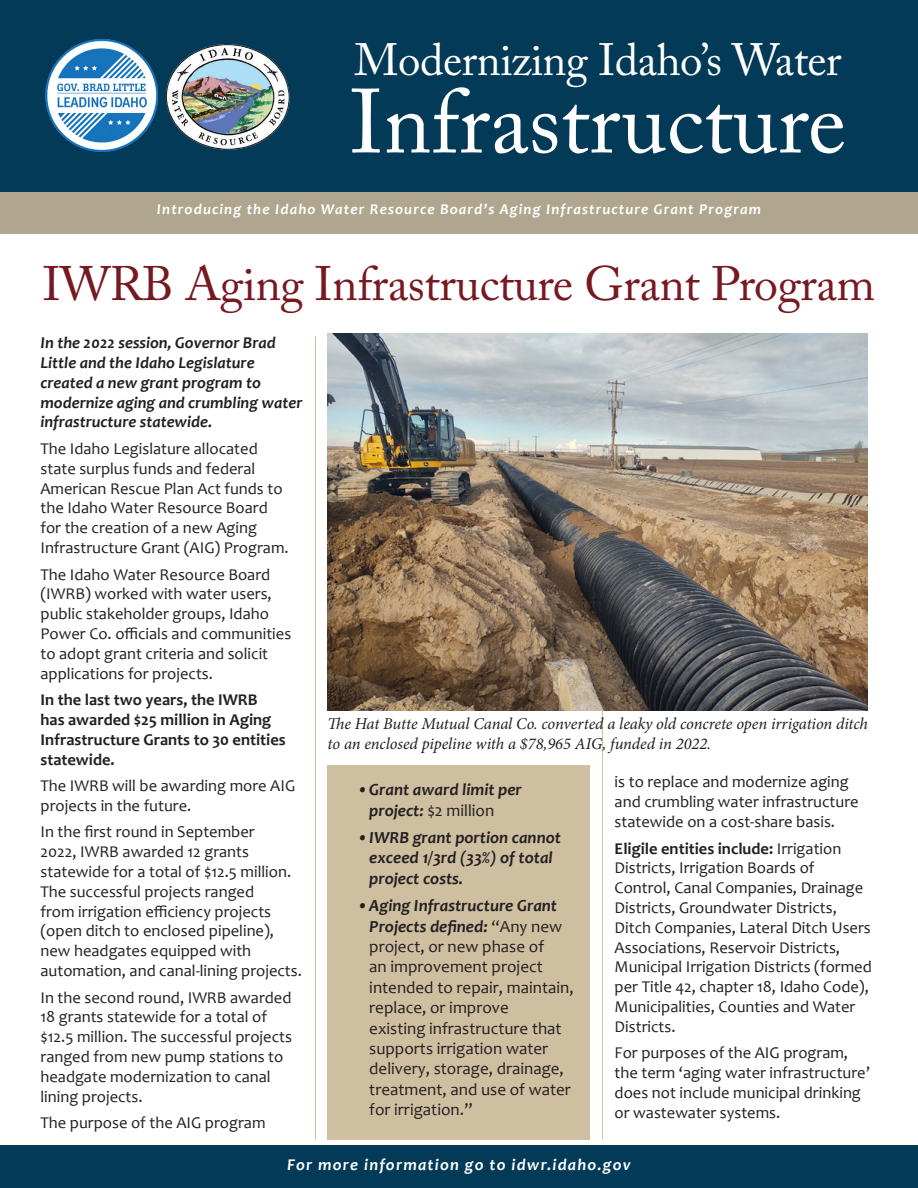
<style>
.page{position:relative;width:918px;height:1188px;background:#fff}
.page>*{position:absolute;margin:0;border:0;box-sizing:border-box;transform-origin:0 0}
.body_copy{font:90px "Adobe Caslon Pro";color:#fff}
.body_copy-2{font:48px "Adobe Caslon Pro";letter-spacing:-.01em;color:#771921}
.body_copy-3{font:45px "Adobe Caslon Pro";letter-spacing:-.01em;color:#fff}
.t1{font:16.95px/20.4px "Candara";color:#231f20}
.t2{font:italic 700 16.95px/20.4px "Candara";color:#231f20}
.t3{font:16.5px/19.8px "Candara";color:#231f20}
.t4{font:italic 700 16.5px/19.8px "Candara";color:#231f20}
.t5{font:italic 16.5px/19.8px "Minion Pro";letter-spacing:-.005em;color:#231f20}
.t6{font:700 16.5px/19.8px "Candara";color:#231f20}
.Body_Bold{font:italic 700 16.5px "Candara";letter-spacing:.075em;color:#fff}
.Body_Bold-2{font:italic 700 15px "Candara";letter-spacing:.075em;color:#fff}
.s1{font-weight:400;font-style:normal}
.s2{font-weight:700;font-style:italic}
.s3{font-weight:700}
</style>
<div class="page">
<hr style="left:315px;top:336px;width:1px;height:803px;background:#cfbfa1">
<hr style="left:602px;top:336px;width:1px;height:803px;background:#cfbfa1">
<div style="left:0;top:191px;width:918px;height:42px;background:#b0a690"></div>
<div style="left:0;top:0;width:918px;height:191px;background:#023a57"></div>
<img style="left:165px;top:44px;width:125px;height:106px">
<img style="left:45px;top:38px;width:114px;height:114px">
<div style="left:0;top:1146px;width:918px;height:42px;background:#023a57"></div>
<img style="left:328px;top:333px;width:540px;height:378px">
<div style="left:328px;top:765px;width:262px;height:375px;background:#cfbfa1"></div>
<p class="body_copy-3" style="left:354px;top:33px;width:489px">Modernizing Idaho’s Water</p>
<p class="body_copy" style="left:350px;top:69px;width:498px">Infrastructure</p>
<p class="Body_Bold-2" style="left:157px;top:200px;width:606px">Introducing the Idaho Water Resource Board’s Aging Infrastructure Grant Program</p>
<p class="body_copy-2" style="left:43px;top:255px;width:834px">IWRB Aging Infrastructure Grant Program</p>
<p class="t4" style="left:40px;top:333px;width:264px">In the 2022 session, Governor Brad<br>Little and the Idaho Legislature created a new grant program to modernize aging and crumbling water infrastructure statewide.</p>
<p class="t3" style="left:40px;top:439px;width:250px">The Idaho Legislature allocated state surplus funds and federal<br>American Rescue Plan Act funds to the Idaho Water Resource Board for the creation of a new Aging<br>Infrastructure Grant (AIG) Program.</p>
<p class="t3" style="left:40px;top:564px;width:252px">The Idaho Water Resource Board (IWRB) worked with water users, public stakeholder groups, Idaho<br>Power Co. officials and communities to adopt grant criteria and solicit applications for projects.</p>
<p class="t6" style="left:40px;top:690px;width:247px">In the last two years, the IWRB has awarded $25 million in Aging<br>Infrastructure Grants to 30 entities statewide.</p>
<p class="t3" style="left:40px;top:776px;width:256px">The IWRB will be awarding more AIG projects in the future.</p>
<p class="t3" style="left:40px;top:822px;width:263px">In the first round in September<br>2022, IWRB awarded 12 grants statewide for a total of $12.5 million.<br>The successful projects ranged<br>from irrigation efficiency projects (open ditch to enclosed pipeline), new headgates equipped with automation, and canal-lining projects.</p>
<p class="t3" style="left:40px;top:987px;width:253px">In the second round, IWRB awarded<br>18 grants statewide for a total of $12.5 million. The successful projects ranged from new pump stations to headgate modernization to canal lining projects.</p>
<p class="t3" style="left:40px;top:1113px;width:227px">The purpose of the AIG program</p>
<p class="t5" style="left:328px;top:714px;width:542px">The Hat Butte Mutual Canal Co. converted a leaky old concrete open irrigation ditch to an enclosed pipeline with a $78,965 AIG, funded in 2022.</p>
<p class="t2" style="left:369px;top:779px;width:154px;text-indent:-12px">•Grant award limit per project: <span class="s1">$2 million</span></p>
<p class="t2" style="left:369px;top:827px;width:193px;text-indent:-12px">•IWRB grant portion cannot exceed 1/3rd (33%) of total project costs.</p>
<p class="t1" style="left:369px;top:895px;width:206px;text-indent:-12px"><span class="s2">•Aging Infrastructure Grant<br>Projects defined:</span> “Any new project, or new phase of<br>an improvement project intended to repair, maintain, replace, or improve<br>existing infrastructure that supports irrigation water delivery, storage, drainage, treatment, and use of water for irrigation.”</p>
<p class="t3" style="left:615px;top:772px;width:246px">is to replace and modernize aging and crumbling water infrastructure statewide on a cost-share basis.</p>
<p class="t3" style="left:615px;top:838px;width:259px"><span class="s3">Eligile entities include:</span> Irrigation Districts, Irrigation Boards of Control, Canal Companies, Drainage Districts, Groundwater Districts, Ditch Companies, Lateral Ditch Users Associations, Reservoir Districts, Municipal Irrigation Districts (formed per Title 42, chapter 18, Idaho Code), Municipalities, Counties and Water Districts.</p>
<p class="t3" style="left:615px;top:1043px;width:257px">For purposes of the AIG program, the term ‘aging water infrastructure’ does not include municipal drinking or wastewater systems.</p>
<p class="Body_Bold" style="left:287px;top:1154px;width:345px">For more information go to idwr.idaho.gov</p>
</div>
